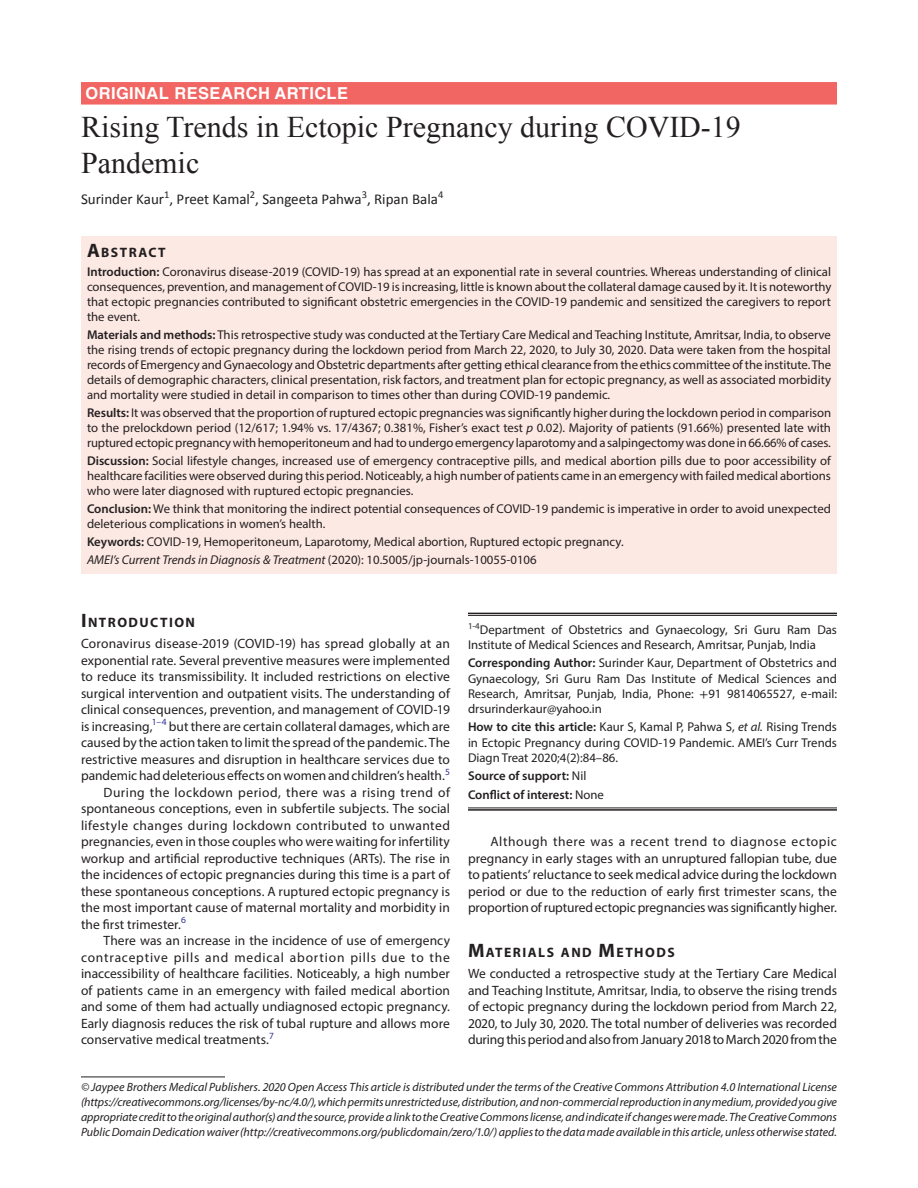
<style>
.page{position:relative;width:918px;height:1188px;background:#fff}
.page>*{position:absolute;margin:0;border:0;box-sizing:border-box;transform-origin:0 0}
.t1{font:30px/36px "Times New Roman";color:#231f20}
.CTDT-ART{font:700 16.5px "Helvetica LT Std";letter-spacing:.025em;color:#fff}
.AuthorName{font:15px "Calibri";color:#231f20}
.Head-1{font:700 13.65px "Myriad Pro";letter-spacing:.105em;color:#231f20}
.Head-1-first{font:700 13.65px "Myriad Pro";letter-spacing:.105em;color:#231f20}
.AbstractTitle{font:700 13.65px "Myriad Pro";letter-spacing:.105em;color:#231f20}
.Para-Indent{font:13.5px/16.5px "Myriad Pro";color:#231f20;text-align:justify}
.Para-NoIndent{font:13.5px/16.5px "Myriad Pro";letter-spacing:-.01em;color:#231f20;text-align:justify}
.Keywords{font:12.75px/15px "Myriad Pro";color:#231f20;text-align:justify}
.Corollary-Para{font:12.75px/15.3px "Myriad Pro";color:#231f20;text-align:justify}
.Affiliation-first{font:12.75px/15.3px "Myriad Pro";color:#231f20}
.JT_DOI{font:italic 12.75px "Myriad Pro";color:#231f20}
.Affiliation-foot-las{font:600 12.75px "Myriad Pro";color:#231f20}
.Corollary-Para-2{font:600 12.75px "Myriad Pro";color:#231f20}
.FootNote{font:italic 12px/15px "Myriad Pro";color:#231f20;text-align:justify}
.s1{font-size:19.5px}
.s2{font-weight:600}
.s3{font-style:italic}
.s4{font-style:normal}
.s5{font-family:"STIX General"}
.s6{font-weight:400}
</style>
<div class="page">
<div style="left:81px;top:82px;width:756px;height:23px;background:#f16562"></div>
<div style="left:81px;top:236px;width:756px;height:26px;background:#fde9e3"></div>
<div style="left:81px;top:261px;width:756px;height:69px;background:#fde9e3"></div>
<div style="left:81px;top:324px;width:756px;height:84px;background:#fde9e3"></div>
<div style="left:81px;top:402px;width:756px;height:54px;background:#fde9e3"></div>
<div style="left:81px;top:450px;width:756px;height:54px;background:#fde9e3"></div>
<div style="left:81px;top:498px;width:756px;height:39px;background:#fde9e3"></div>
<div style="left:81px;top:531px;width:756px;height:24px;background:#fde9e3"></div>
<div style="left:81px;top:549px;width:756px;height:24px;background:#fde9e3"></div>
<hr style="left:468px;top:613px;width:369px;height:1px;background:#231f20">
<hr style="left:468px;top:615px;width:369px;height:1px;background:#231f20">
<hr style="left:468px;top:808px;width:369px;height:1px;background:#231f20">
<hr style="left:468px;top:809px;width:369px;height:2px;background:#231f20">
<hr style="left:81px;top:1077px;width:144px;height:1px;background:#231f20">
<p class="CTDT-ART" style="left:86px;top:83px;width:264px">ORIGINAL RESEARCH ARTICLE</p>
<p class="t1" style="left:81px;top:108px;width:661px">Rising Trends in Ectopic Pregnancy during COVID-19<br>Pandemic</p>
<p class="AuthorName" style="left:81px;top:190px;width:364px">Surinder Kaur<sup>1</sup>, Preet Kamal<sup>2</sup>, Sangeeta Pahwa<sup>3</sup>, Ripan Bala<sup>4</sup></p>
<p class="AbstractTitle" style="left:87px;top:243px;width:80px"><span class="s1">A</span>BSTRACT</p>
<p class="Keywords" style="left:87px;top:264px;width:746px"><span class="s2">Introduction:</span> Coronavirus disease-2019 (COVID-19) has spread at an exponential rate in several countries. Whereas understanding of clinical consequences, prevention, and management of COVID-19 is increasing, little is known about the collateral damage caused by it. It is noteworthy that ectopic pregnancies contributed to significant obstetric emergencies in the COVID-19 pandemic and sensitized the caregivers to report the event.</p>
<p class="Keywords" style="left:87px;top:327px;width:746px"><span class="s2">Materials and methods:</span> This retrospective study was conducted at the Tertiary Care Medical and Teaching Institute, Amritsar, India, to observe the rising trends of ectopic pregnancy during the lockdown period from March 22, 2020, to July 30, 2020. Data were taken from the hospital records of Emergency and Gynaecology and Obstetric departments after getting ethical clearance from the ethics committee of the institute. The details of demographic characters, clinical presentation, risk factors, and treatment plan for ectopic pregnancy, as well as associated morbidity and mortality were studied in detail in comparison to times other than during COVID-19 pandemic.</p>
<p class="Keywords" style="left:87px;top:405px;width:746px"><span class="s2">Results:</span> It was observed that the proportion of ruptured ectopic pregnancies was significantly higher during the lockdown period in comparison to the prelockdown period (12/617; 1.94% vs. 17/4367; 0.381%, Fisher’s exact test <span class="s3">p</span> 0.02). Majority of patients (91.66%) presented late with ruptured ectopic pregnancy with hemoperitoneum and had to undergo emergency laparotomy and a salpingectomy was done in 66.66% of cases.</p>
<p class="Keywords" style="left:87px;top:453px;width:745px"><span class="s2">Discussion:</span> Social lifestyle changes, increased use of emergency contraceptive pills, and medical abortion pills due to poor accessibility of healthcare facilities were observed during this period. Noticeably, a high number of patients came in an emergency with failed medical abortions who were later diagnosed with ruptured ectopic pregnancies.</p>
<p class="Keywords" style="left:87px;top:501px;width:746px"><span class="s2">Conclusion:</span> We think that monitoring the indirect potential consequences of COVID-19 pandemic is imperative in order to avoid unexpected deleterious complications in women’s health.</p>
<p class="Keywords" style="left:87px;top:534px;width:538px"><span class="s2">Keywords:</span> COVID-19, Hemoperitoneum, Laparotomy, Medical abortion, Ruptured ectopic pregnancy.</p>
<p class="JT_DOI" style="left:87px;top:552px;width:451px">AMEI’s Current Trends in Diagnosis &amp; Treatment <span class="s4">(2020): 10.5005/jp-journals-10055-0106</span></p>
<p class="Head-1-first" style="left:81px;top:614px;width:116px"><span class="s1">I</span>NTRODUCTION</p>
<p class="Para-NoIndent" style="left:81px;top:635px;width:371px">Coronavirus disease-2019 (COVID-19) has spread globally at an exponential rate. Several preventive measures were implemented to reduce its transmissibility. It included restrictions on elective surgical intervention and outpatient visits. The understanding of clinical consequences, prevention, and management of COVID-19 is increasing,<sup>1–4</sup> but there are certain collateral damages, which are caused by the action taken to limit the spread of the pandemic. The restrictive measures and disruption in healthcare services due to pandemic had deleterious effects on women and children’s health.<sup>5</sup></p>
<p class="Para-Indent" style="left:81px;top:784px;width:371px;text-indent:22px">During the lockdown period, there was a rising trend of spontaneous conceptions, even in subfertile subjects. The social lifestyle changes during lockdown contributed to unwanted pregnancies, even in those couples who were waiting for infertility workup and artificial reproductive techniques (ARTs). The rise in the incidences of ectopic pregnancies during this time is a part of these spontaneous conceptions. A ruptured ectopic pregnancy is the most important cause of maternal mortality and morbidity in the first trimester.<sup>6</sup></p>
<p class="Para-Indent" style="left:81px;top:932px;width:371px;text-indent:22px">There was an increase in the incidence of use of emergency contraceptive pills and medical abortion pills due to the inaccessibility of healthcare facilities. Noticeably, a high number of patients came in an emergency with failed medical abortion and some of them had actually undiagnosed ectopic pregnancy.<br>Early diagnosis reduces the risk of tubal rupture and allows more conservative medical treatments.<sup>7</sup></p>
<p class="Affiliation-first" style="left:468px;top:622px;width:371px"><sup>1-4</sup>Department of Obstetrics and Gynaecology, Sri Guru Ram Das<br>Institute of Medical Sciences and Research, Amritsar, Punjab, India</p>
<p class="Corollary-Para" style="left:468px;top:655px;width:371px"><span class="s2">Corresponding Author:</span> Surinder Kaur, Department of Obstetrics and Gynaecology, Sri Guru Ram Das Institute of Medical Sciences and Research, Amritsar, Punjab, India, Phone: <span class="s5">+</span>91 9814065527, e-mail: drsurinderkaur@yahoo.in</p>
<p class="Corollary-Para" style="left:468px;top:719px;width:371px"><span class="s2">How to cite this article:</span> Kaur S, Kamal P, Pahwa S, <span class="s3">et al.</span> Rising Trends in Ectopic Pregnancy during COVID-19 Pandemic. AMEI’s Curr Trends Diagn Treat 2020;4(2):84–86.</p>
<p class="Corollary-Para-2" style="left:468px;top:768px;width:120px">Source of support: <span class="s6">Nil</span></p>
<p class="Affiliation-foot-las" style="left:468px;top:786px;width:137px">Conflict of interest: <span class="s6">None</span></p>
<p class="Para-Indent" style="left:468px;top:833px;width:370px;text-indent:22px">Although there was a recent trend to diagnose ectopic pregnancy in early stages with an unruptured fallopian tube, due to patients’ reluctance to seek medical advice during the lockdown period or due to the reduction of early first trimester scans, the proportion of ruptured ectopic pregnancies was significantly higher.</p>
<p class="Head-1" style="left:468px;top:944px;width:208px"><span class="s1">M</span>ATERIALS AND <span class="s1">M</span>ETHODS</p>
<p class="Para-NoIndent" style="left:468px;top:965px;width:371px">We conducted a retrospective study at the Tertiary Care Medical and Teaching Institute, Amritsar, India, to observe the rising trends of ectopic pregnancy during the lockdown period from March 22, 2020, to July 30, 2020. The total number of deliveries was recorded during this period and also from January 2018 to March 2020 from the</p>
<p class="FootNote" style="left:81px;top:1079px;width:758px">© Jaypee Brothers Medical Publishers. 2020 Open Access This article is distributed under the terms of the Creative Commons Attribution 4.0 International License (https://creativecommons.org/licenses/by-nc/4.0/), which permits unrestricted use, distribution, and non-commercial reproduction in any medium, provided you give appropriate credit to the original author(s) and the source, provide a link to the Creative Commons license, and indicate if changes were made. The Creative Commons Public Domain Dedication waiver (http://creativecommons.org/publicdomain/zero/1.0/) applies to the data made available in this article, unless otherwise stated.</p>
</div>
